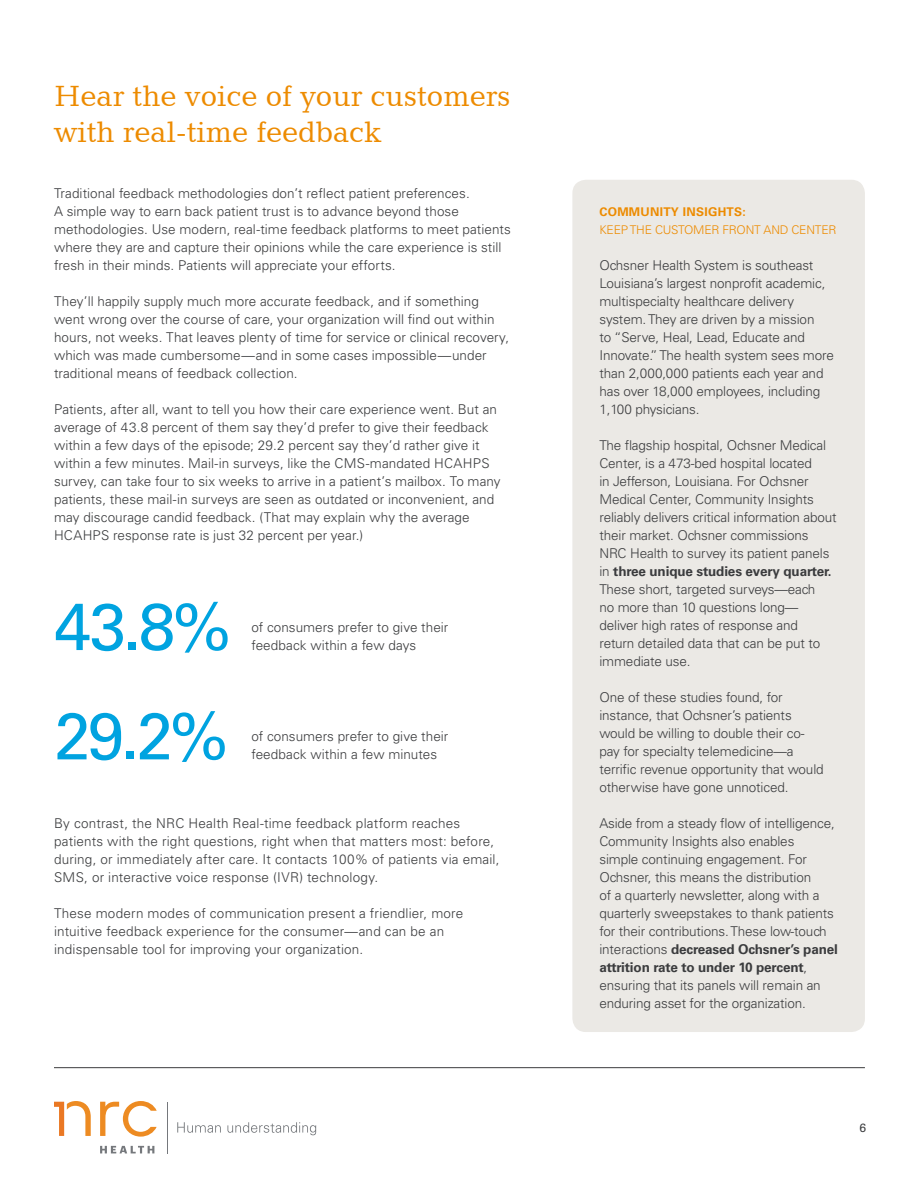
<style>
.page{position:relative;width:918px;height:1188px;background:#fff}
.page>*{position:absolute;margin:0;border:0;box-sizing:border-box;transform-origin:0 0}
.t1{font:66px "Univers LT Std";color:#00a3e0}
.t2{font:30px/36px "Candida BT";color:#ed8b00}
.Callout_Body{font:300 13.5px/18px "Univers LT Std";color:#3b3c3e}
.H2_Orange{font:300 12px/18px "Univers LT Std";letter-spacing:-.015em;color:#ed8b00}
.t3{font:12px "Univers LT Std";color:#3b3c3e}
.s1{font-weight:700}
</style>
<div class="page">
<hr style="left:54px;top:1067px;width:811px;height:1px;background:#3b3c3e">
<svg style="left:100px;top:1146px;width:54px;height:7px"></svg>
<svg style="left:100px;top:1101px;width:57px;height:36px"></svg>
<svg style="left:54px;top:1101px;width:37px;height:35px"></svg>
<svg style="left:177px;top:1122px;width:44px;height:11px"></svg>
<svg style="left:227px;top:1122px;width:89px;height:13px"></svg>
<hr style="left:167px;top:1102px;width:1px;height:51px;background:#75787c">
<div style="left:572px;top:180px;width:293px;height:852px;background:#ebe9e5;border-radius:14px"></div>
<h1 class="t2" style="left:54px;top:77px;width:458px">Hear the voice of your customers with real-time feedback</h1>
<p class="Callout_Body" style="left:54px;top:184px;width:458px">Traditional feedback methodologies don’t reflect patient preferences.<br>A simple way to earn back patient trust is to advance beyond those methodologies. Use modern, real-time feedback platforms to meet patients where they are and capture their opinions while the care experience is still fresh in their minds. Patients will appreciate your efforts.</p>
<p class="Callout_Body" style="left:54px;top:292px;width:457px">They’ll happily supply much more accurate feedback, and if something went wrong over the course of care, your organization will find out within hours, not weeks. That leaves plenty of time for service or clinical recovery, which was made cumbersome—and in some cases impossible—under traditional means of feedback collection.</p>
<p class="Callout_Body" style="left:54px;top:400px;width:448px">Patients, after all, want to tell you how their care experience went. But an average of 43.8 percent of them say they’d prefer to give their feedback within a few days of the episode; 29.2 percent say they’d rather give it within a few minutes. Mail-in surveys, like the CMS-mandated HCAHPS survey, can take four to six weeks to arrive in a patient’s mailbox. To many patients, these mail-in surveys are seen as outdated or inconvenient, and may discourage candid feedback. (That may explain why the average HCAHPS response rate is just 32 percent per year.)</p>
<p class="t1" style="left:54px;top:588px;width:179px">43.8%</p>
<p class="t1" style="left:54px;top:697px;width:176px">29.2%</p>
<p class="Callout_Body" style="left:251px;top:618px;width:198px">of consumers prefer to give their</p>
<p class="Callout_Body" style="left:251px;top:636px;width:166px">feedback within a few days</p>
<p class="Callout_Body" style="left:251px;top:728px;width:198px">of consumers prefer to give their</p>
<p class="Callout_Body" style="left:251px;top:746px;width:187px">feedback within a few minutes</p>
<p class="Callout_Body" style="left:54px;top:814px;width:447px">By contrast, the NRC Health Real-time feedback platform reaches patients with the right questions, right when that matters most: before, during, or immediately after care. It contacts 100% of patients via email, SMS, or interactive voice response (IVR) technology.</p>
<p class="Callout_Body" style="left:54px;top:904px;width:411px">These modern modes of communication present a friendlier, more intuitive feedback experience for the consumer—and can be an indispensable tool for improving your organization.</p>
<p class="H2_Orange" style="left:599px;top:203px;width:239px"><span class="s1">COMMUNITY INSIGHTS:<br></span>KEEP THE CUSTOMER FRONT AND CENTER</p>
<p class="Callout_Body" style="left:599px;top:256px;width:236px">Ochsner Health System is southeast Louisiana’s largest nonprofit academic, multispecialty healthcare delivery system. They are driven by a mission<br>to “Serve, Heal, Lead, Educate and Innovate.” The health system sees more than 2,000,000 patients each year and has over 18,000 employees, including 1,100 physicians.</p>
<p class="Callout_Body" style="left:599px;top:436px;width:239px">The flagship hospital, Ochsner Medical Center, is a 473-bed hospital located<br>in Jefferson, Louisiana. For Ochsner Medical Center, Community Insights reliably delivers critical information about their market. Ochsner commissions NRC Health to survey its patient panels in <span class="s1">three unique studies every quarter.<br></span>These short, targeted surveys—each<br>no more than 10 questions long— deliver high rates of response and<br>return detailed data that can be put to immediate use.</p>
<p class="Callout_Body" style="left:599px;top:688px;width:226px">One of these studies found, for instance, that Ochsner’s patients would be willing to double their co&shy;pay for specialty telemedicine—a terrific revenue opportunity that would otherwise have gone unnoticed.</p>
<p class="Callout_Body" style="left:599px;top:814px;width:240px">Aside from a steady flow of intelligence, Community Insights also enables<br>simple continuing engagement. For Ochsner, this means the distribution<br>of a quarterly newsletter, along with a quarterly sweepstakes to thank patients for their contributions. These low-touch interactions <span class="s1">decreased Ochsner’s panel attrition rate to under 10 percent</span>, ensuring that its panels will remain an enduring asset for the organization.</p>
<p class="t3" style="left:859px;top:1120px;width:8px">6</p>
</div>
